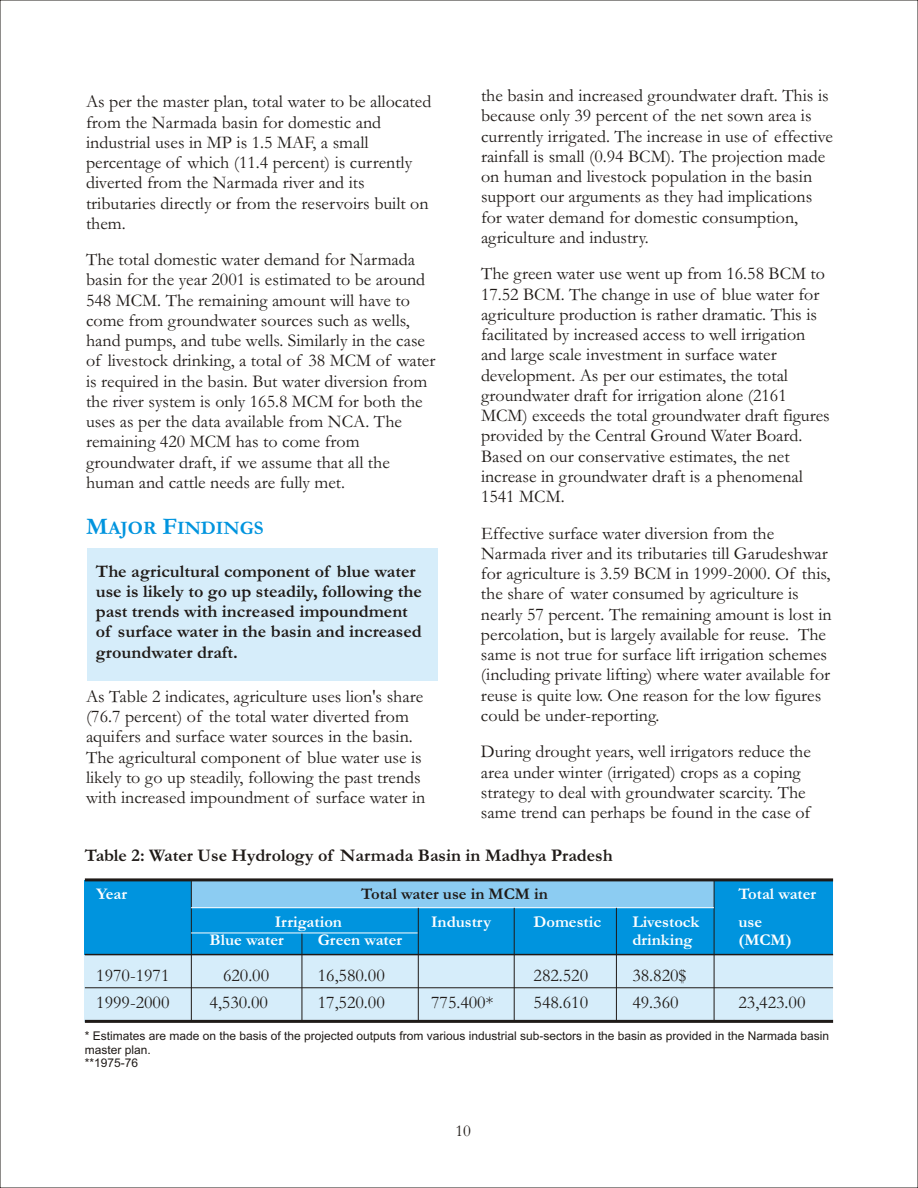
<style>
.page{position:relative;width:918px;height:1188px;background:#fff}
.page>*{position:absolute;margin:0;border:0;box-sizing:border-box;transform-origin:0 0}
.t1{font:700 19.2px "Garamond";color:#0094de}
.t2{font:18px/20.2px "Garamond";color:#1f1a17}
.t3{font:700 18px/20.2px "Garamond";color:#1f1a17}
.t4{font:700 16.5px "Garamond";color:#fff}
.t5{font:700 16.5px "Garamond";color:#1f1a17}
.t6{font:16.5px "Garamond";color:#1f1a17}
.t7{font:12px/13.4px "Arial";color:#1f1a17}
.s1{font-size:24px}
</style>
<div class="page">
<div style="left:85px;top:880px;width:748px;height:141px;background:#d6edfa"></div>
<div style="left:85px;top:880px;width:748px;height:75px;background:#0094de"></div>
<div style="left:192px;top:880px;width:522px;height:28px;background:#8cccf2"></div>
<hr style="left:85px;top:878px;width:748px;height:3px;background:#1f1a17">
<hr style="left:85px;top:1020px;width:748px;height:3px;background:#1f1a17">
<hr style="left:85px;top:954px;width:748px;height:1px;background:#1f1a17">
<hr style="left:191px;top:880px;width:1px;height:142px;background:#1f1a17">
<hr style="left:714px;top:880px;width:1px;height:142px;background:#1f1a17">
<hr style="left:302px;top:933px;width:1px;height:89px;background:#1f1a17">
<hr style="left:191px;top:933px;width:227px;height:1px;background:#fff">
<hr style="left:191px;top:907px;width:523px;height:1px;background:#fff">
<hr style="left:85px;top:987px;width:748px;height:1px;background:#1f1a17">
<hr style="left:418px;top:908px;width:1px;height:114px;background:#1f1a17">
<hr style="left:514px;top:908px;width:1px;height:114px;background:#1f1a17">
<hr style="left:616px;top:908px;width:1px;height:114px;background:#1f1a17">
<div style="left:87px;top:549px;width:350px;height:132px;background:#d6edfa"></div>
<p class="t2" style="left:86px;top:94px;width:347px">As per the master plan, total water to be allocated from the Narmada basin for domestic and industrial uses in MP is 1.5 MAF, a small percentage of which (11.4 percent) is currently diverted from the Narmada river and its tributaries directly or from the reservoirs built on them.</p>
<p class="t2" style="left:86px;top:252px;width:351px">The total domestic water demand for Narmada basin for the year 2001 is estimated to be around 548 MCM. The remaining amount will have to come from groundwater sources such as wells, hand pumps, and tube wells. Similarly in the case of livestock drinking, a total of 38 MCM of water is required in the basin. But water diversion from the river system is only 165.8 MCM for both the uses as per the data available from NCA. The remaining 420 MCM has to come from groundwater draft, if we assume that all the human and cattle needs are fully met.</p>
<p class="t1" style="left:86px;top:521px;width:179px"><span class="s1">M</span>AJOR <span class="s1">F</span>INDINGS</p>
<p class="t3" style="left:96px;top:563px;width:328px">The agricultural component of blue water use is likely to go up steadily, following the past trends with increased impoundment of surface water in the basin and increased groundwater draft.</p>
<p class="t2" style="left:86px;top:688px;width:341px">As Table 2 indicates, agriculture uses lion's share (76.7 percent) of the total water diverted from aquifers and surface water sources in the basin.<br>The agricultural component of blue water use is likely to go up steadily, following the past trends with increased impoundment of surface water in</p>
<p class="t2" style="left:481px;top:88px;width:354px">the basin and increased groundwater draft. This is because only 39 percent of the net sown area is currently irrigated. The increase in use of effective rainfall is small (0.94 BCM). The projection made on human and livestock population in the basin support our arguments as they had implications for water demand for domestic consumption, agriculture and industry.</p>
<p class="t2" style="left:481px;top:266px;width:350px">The green water use went up from 16.58 BCM to 17.52 BCM. The change in use of blue water for agriculture production is rather dramatic. This is facilitated by increased access to well irrigation and large scale investment in surface water development. As per our estimates, the total groundwater draft for irrigation alone (2161<br>MCM) exceeds the total groundwater draft figures provided by the Central Ground Water Board.<br>Based on our conservative estimates, the net increase in groundwater draft is a phenomenal 1541 MCM.</p>
<p class="t2" style="left:481px;top:525px;width:352px">Effective surface water diversion from the Narmada river and its tributaries till Garudeshwar for agriculture is 3.59 BCM in 1999-2000. Of this, the share of water consumed by agriculture is nearly 57 percent. The remaining amount is lost in percolation, but is largely available for reuse. The same is not true for surface lift irrigation schemes (including private lifting) where water available for reuse is quite low. One reason for the low figures could be under-reporting.</p>
<p class="t2" style="left:481px;top:744px;width:331px">During drought years, well irrigators reduce the area under winter (irrigated) crops as a coping strategy to deal with groundwater scarcity. The same trend can perhaps be found in the case of</p>
<p class="t3" style="left:85px;top:847px;width:529px">Table 2: Water Use Hydrology of Narmada Basin in Madhya Pradesh</p>
<p class="t5" style="left:361px;top:888px;width:188px">Total water use in MCM in</p>
<p class="t4" style="left:96px;top:888px;width:32px">Year</p>
<p class="t4" style="left:739px;top:888px;width:79px">Total water</p>
<p class="t4" style="left:275px;top:916px;width:69px">Irrigation</p>
<p class="t4" style="left:431px;top:916px;width:62px">Industry</p>
<p class="t4" style="left:534px;top:916px;width:69px">Domestic</p>
<p class="t4" style="left:632px;top:916px;width:68px">Livestock</p>
<p class="t4" style="left:739px;top:916px;width:25px">use</p>
<p class="t4" style="left:210px;top:935px;width:76px">Blue water</p>
<p class="t4" style="left:318px;top:935px;width:86px">Green water</p>
<p class="t4" style="left:632px;top:935px;width:61px">drinking</p>
<p class="t4" style="left:739px;top:935px;width:55px">(MCM)</p>
<p class="t2" style="left:96px;top:968px;width:75px">1970-1971</p>
<p class="t2" style="left:223px;top:968px;width:48px">620.00</p>
<p class="t2" style="left:318px;top:968px;width:68px">16,580.00</p>
<p class="t2" style="left:534px;top:968px;width:56px">282.520</p>
<p class="t2" style="left:632px;top:968px;width:56px">38.820$</p>
<p class="t2" style="left:96px;top:994px;width:75px">1999-2000</p>
<p class="t2" style="left:210px;top:994px;width:60px">4,530.00</p>
<p class="t2" style="left:318px;top:994px;width:68px">17,520.00</p>
<p class="t2" style="left:431px;top:994px;width:64px">775.400*</p>
<p class="t2" style="left:534px;top:994px;width:56px">548.610</p>
<p class="t2" style="left:632px;top:994px;width:48px">49.360</p>
<p class="t2" style="left:739px;top:994px;width:68px">23,423.00</p>
<p class="t7" style="left:85px;top:1031px;width:746px">* Estimates are made on the basis of the projected outputs from various industrial sub-sectors in the basin as provided in the Narmada basin master plan.<br>**1975-76</p>
<p class="t6" style="left:455px;top:1125px;width:17px">10</p>
</div>
